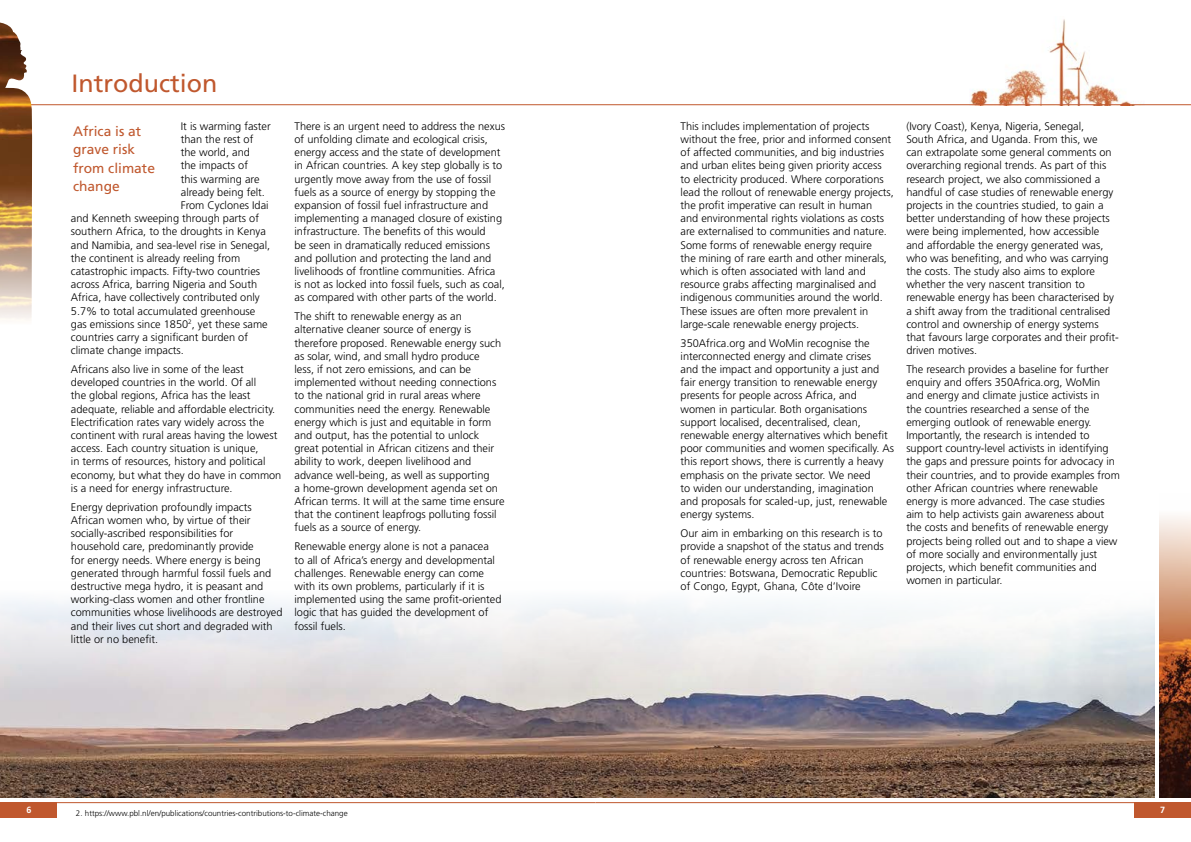
<style>
.page{position:relative;width:1191px;height:842px;background:#fff}
.page>*{position:absolute;margin:0;border:0;box-sizing:border-box;transform-origin:0 0}
.t1{font:25px "Frutiger LT Std";color:#c0582e}
.t2{font:13.8px/18.6px "Frutiger LT Std";color:#c0582e}
.t3{font:300 11px/13.2px "Frutiger LT Std";color:#000}
.t4{font:700 9px "Frutiger LT Std";color:#fff}
.t5{font:300 8px "Frutiger LT Std";color:#000}
</style>
<div class="page">
<img style="left:970px;top:19px;width:161px;height:85px">
<hr style="left:0;top:104px;width:1191px;height:1px;background:#c0582e">
<hr style="left:595px;top:802px;width:539px;height:1px;background:#c0582e">
<div style="left:1134px;top:802px;width:57px;height:16px;background:#c0582e"></div>
<img style="left:1159px;top:516px;width:32px;height:281px">
<hr style="left:57px;top:802px;width:538px;height:1px;background:#c0582e">
<div style="left:0;top:802px;width:57px;height:16px;background:#c0582e"></div>
<img style="left:0;top:22px;width:32px;height:298px">
<img style="left:0;top:600px;width:1154px;height:197px">
<h1 class="t1" style="left:72px;top:69px;width:147px">Introduction</h1>
<p class="t3" style="left:181px;top:119px;width:91px">It is warming faster</p>
<p class="t3" style="left:181px;top:133px;width:74px">than the rest of</p>
<p class="t3" style="left:181px;top:146px;width:71px">the world, and</p>
<p class="t3" style="left:181px;top:159px;width:69px">the impacts of</p>
<p class="t3" style="left:181px;top:172px;width:80px">this warming are</p>
<p class="t3" style="left:181px;top:185px;width:86px">already being felt.</p>
<p class="t3" style="left:181px;top:199px;width:89px">From Cyclones Idai</p>
<p class="t3" style="left:71px;top:212px;width:190px">and Kenneth sweeping through parts of</p>
<p class="t3" style="left:71px;top:225px;width:196px">southern Africa, to the droughts in Kenya</p>
<p class="t3" style="left:71px;top:238px;width:201px">and Namibia, and sea-level rise in Senegal,</p>
<p class="t3" style="left:71px;top:251px;width:171px">the continent is already reeling from</p>
<p class="t3" style="left:71px;top:265px;width:191px">catastrophic impacts. Fifty-two countries</p>
<p class="t3" style="left:71px;top:278px;width:188px">across Africa, barring Nigeria and South</p>
<p class="t3" style="left:71px;top:291px;width:190px">Africa, have collectively contributed only</p>
<p class="t3" style="left:71px;top:304px;width:186px">5.7% to total accumulated greenhouse</p>
<p class="t3" style="left:71px;top:317px;width:198px">gas emissions since 1850<sup>2</sup>, yet these same</p>
<p class="t3" style="left:71px;top:331px;width:179px">countries carry a significant burden of</p>
<p class="t3" style="left:71px;top:344px;width:115px">climate change impacts.</p>
<p class="t3" style="left:71px;top:363px;width:212px">Africans also live in some of the least developed countries in the world. Of all<br>the global regions, Africa has the least adequate, reliable and affordable electricity.<br>Electrification rates vary widely across the continent with rural areas having the lowest access. Each country situation is unique,<br>in terms of resources, history and political economy, but what they do have in common is a need for energy infrastructure.</p>
<p class="t3" style="left:71px;top:500px;width:213px">Energy deprivation profoundly impacts African women who, by virtue of their socially-ascribed responsibilities for household care, predominantly provide<br>for energy needs. Where energy is being generated through harmful fossil fuels and destructive mega hydro, it is peasant and working-class women and other frontline communities whose livelihoods are destroyed and their lives cut short and degraded with little or no benefit.</p>
<p class="t2" style="left:73px;top:122px;width:83px">Africa is at grave risk from climate change</p>
<p class="t3" style="left:294px;top:119px;width:212px">There is an urgent need to address the nexus of unfolding climate and ecological crisis, energy access and the state of development in African countries. A key step globally is to urgently move away from the use of fossil fuels as a source of energy by stopping the expansion of fossil fuel infrastructure and implementing a managed closure of existing infrastructure. The benefits of this would<br>be seen in dramatically reduced emissions and pollution and protecting the land and livelihoods of frontline communities. Africa<br>is not as locked into fossil fuels, such as coal, as compared with other parts of the world.</p>
<p class="t3" style="left:294px;top:310px;width:212px">The shift to renewable energy as an alternative cleaner source of energy is therefore proposed. Renewable energy such as solar, wind, and small hydro produce<br>less, if not zero emissions, and can be implemented without needing connections to the national grid in rural areas where communities need the energy. Renewable energy which is just and equitable in form and output, has the potential to unlock great potential in African citizens and their ability to work, deepen livelihood and advance well-being, as well as supporting<br>a home-grown development agenda set on African terms. It will at the same time ensure that the continent leapfrogs polluting fossil fuels as a source of energy.</p>
<p class="t3" style="left:294px;top:540px;width:208px">Renewable energy alone is not a panacea<br>to all of Africa’s energy and developmental challenges. Renewable energy can come with its own problems, particularly if it is implemented using the same profit-oriented logic that has guided the development of fossil fuels.</p>
<p class="t3" style="left:680px;top:119px;width:215px">This includes implementation of projects without the free, prior and informed consent of affected communities, and big industries and urban elites being given priority access to electricity produced. Where corporations lead the rollout of renewable energy projects, the profit imperative can result in human<br>and environmental rights violations as costs are externalised to communities and nature.<br>Some forms of renewable energy require<br>the mining of rare earth and other minerals, which is often associated with land and resource grabs affecting marginalised and indigenous communities around the world.<br>These issues are often more prevalent in large-scale renewable energy projects.</p>
<p class="t3" style="left:680px;top:336px;width:215px">350Africa.org and WoMin recognise the interconnected energy and climate crises<br>and the impact and opportunity a just and fair energy transition to renewable energy presents for people across Africa, and women in particular. Both organisations support localised, decentralised, clean, renewable energy alternatives which benefit poor communities and women specifically. As this report shows, there is currently a heavy emphasis on the private sector. We need<br>to widen our understanding, imagination and proposals for scaled-up, just, renewable energy systems.</p>
<p class="t3" style="left:680px;top:527px;width:205px">Our aim in embarking on this research is to provide a snapshot of the status and trends of renewable energy across ten African countries: Botswana, Democratic Republic of Congo, Egypt, Ghana, Côte d’Ivoire</p>
<p class="t3" style="left:906px;top:119px;width:214px">(Ivory Coast), Kenya, Nigeria, Senegal,<br>South Africa, and Uganda. From this, we<br>can extrapolate some general comments on overarching regional trends. As part of this research project, we also commissioned a handful of case studies of renewable energy projects in the countries studied, to gain a better understanding of how these projects were being implemented, how accessible and affordable the energy generated was, who was benefiting, and who was carrying the costs. The study also aims to explore whether the very nascent transition to renewable energy has been characterised by a shift away from the traditional centralised control and ownership of energy systems that favours large corporates and their profit&shy;driven motives.</p>
<p class="t3" style="left:906px;top:363px;width:215px">The research provides a baseline for further enquiry and offers 350Africa.org, WoMin and energy and climate justice activists in<br>the countries researched a sense of the emerging outlook of renewable energy.<br>Importantly, the research is intended to support country-level activists in identifying the gaps and pressure points for advocacy in their countries, and to provide examples from other African countries where renewable energy is more advanced. The case studies aim to help activists gain awareness about the costs and benefits of renewable energy projects being rolled out and to shape a view of more socially and environmentally just projects, which benefit communities and women in particular.</p>
<p class="t4" style="left:26px;top:804px;width:7px">6</p>
<p class="t4" style="left:1160px;top:804px;width:7px">7</p>
<p class="t5" style="left:76px;top:809px;width:273px">2. https://www.pbl.nl/en/publications/countries-contributions-to-climate-change</p>
</div>
